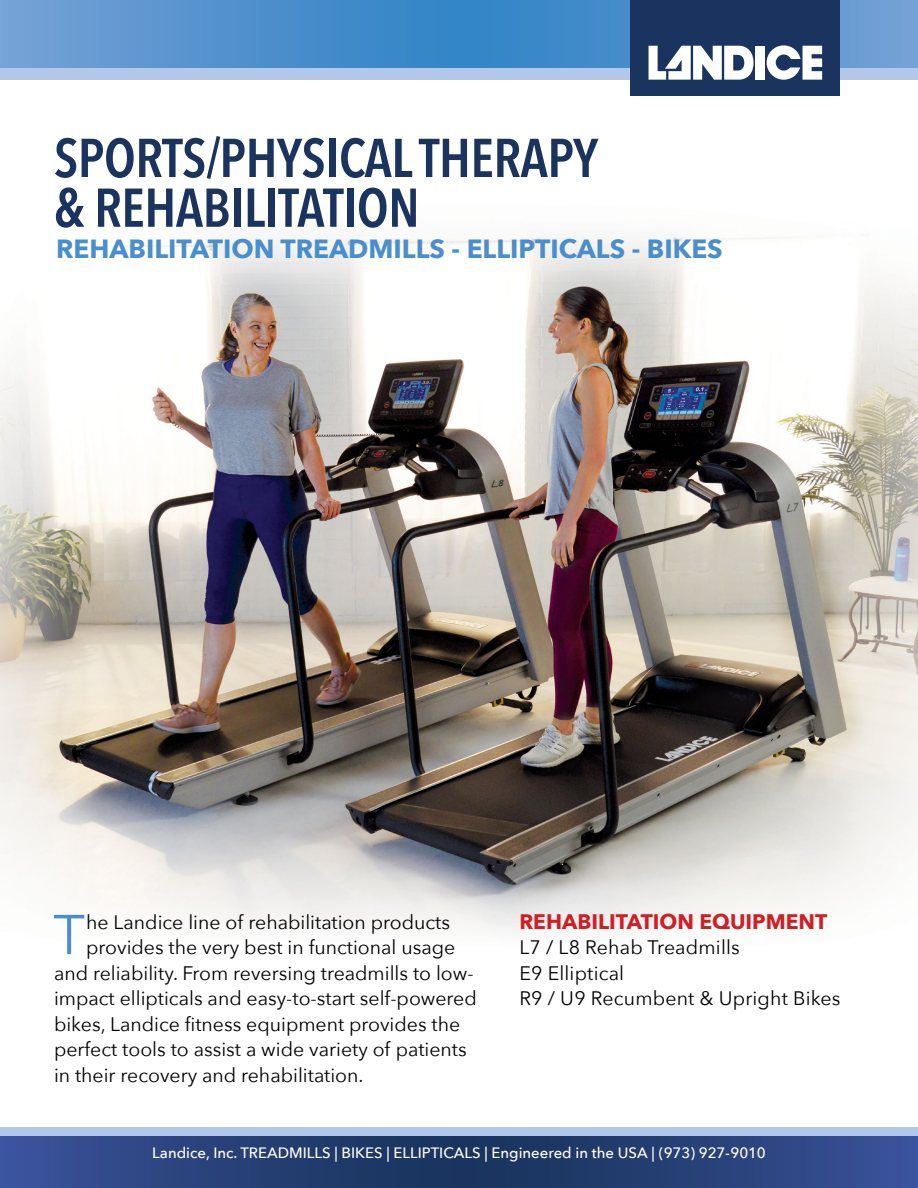
<style>
.page{position:relative;width:918px;height:1188px;background:#fff}
.page>*{position:absolute;margin:0;border:0;box-sizing:border-box;transform-origin:0 0}
.t1{font:55.5px "Avenir Next";color:#4a8ecc}
.t2{font:600 54px/49.8px "Avenir Next Condensed";letter-spacing:-.01em;color:#1a345f}
.t3{font:700 26.25px "Avenir Next";color:#4a8ecc}
.t4{font:700 21px "Avenir Next";color:#cf1f25}
.t5{font:19.5px/25.5px "Avenir Next";color:#000}
.t6{font:500 15px "Avenir Next";color:#fff}
</style>
<div class="page">
<img style="left:0;top:236px;width:918px;height:696px">
<div style="left:0;top:1127px;width:918px;height:61px;background:#b3c8e8"></div>
<div style="left:0;top:0;width:918px;height:80px;background:#b3c8e8"></div>
<svg style="left:0;top:0;width:918px;height:68px;background:#5091cd"></svg>
<svg style="left:0;top:1136px;width:918px;height:52px;background:#284179"></svg>
<div style="left:631px;top:0;width:209px;height:96px;background:#1a345f"></div>
<div style="left:756px;top:46px;width:9px;height:34px;background:#fff"></div>
<svg style="left:767px;top:45px;width:55px;height:35px"></svg>
<svg style="left:649px;top:46px;width:105px;height:34px"></svg>
<h2 class="t2" style="left:54px;top:132px;width:546px">SPORTS/PHYSICAL THERAPY &amp; REHABILITATION</h2>
<h3 class="t3" style="left:56px;top:226px;width:668px">REHABILITATION TREADMILLS - ELLIPTICALS - BIKES</h3>
<h1 class="t1" style="left:53px;top:888px;width:33px">T</h1>
<p class="t5" style="left:86px;top:908px;width:365px">he Landice line of rehabilitation products</p>
<p class="t5" style="left:86px;top:934px;width:371px">provides the very best in functional usage</p>
<p class="t5" style="left:54px;top:959px;width:421px">and reliability. From reversing treadmills to low-</p>
<p class="t5" style="left:54px;top:985px;width:424px">impact ellipticals and easy-to-start self-powered</p>
<p class="t5" style="left:54px;top:1010px;width:408px">bikes, Landice fitness equipment provides the</p>
<p class="t5" style="left:54px;top:1036px;width:414px">perfect tools to assist a wide variety of patients</p>
<p class="t5" style="left:54px;top:1061px;width:311px">in their recovery and rehabilitation.</p>
<p class="t4" style="left:519px;top:903px;width:309px">REHABILITATION EQUIPMENT</p>
<p class="t5" style="left:519px;top:934px;width:323px">L7 / L8 Rehab Treadmills<br>E9 Elliptical<br>R9 / U9 Recumbent &amp; Upright Bikes</p>
<p class="t6" style="left:152px;top:1140px;width:615px">Landice, Inc. TREADMILLS | BIKES | ELLIPTICALS | Engineered in the USA | (973) 927-9010</p>
</div>
